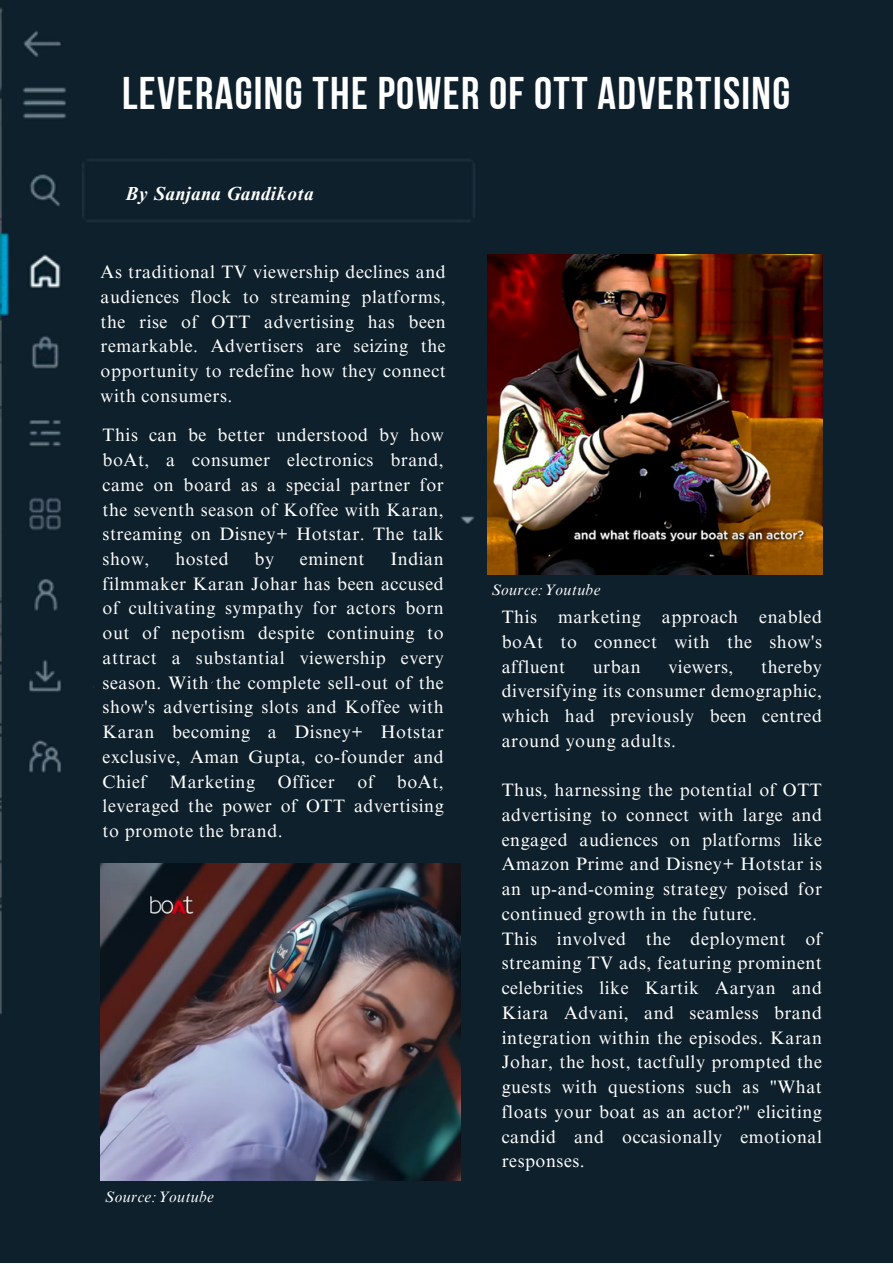
<style>
.page{position:relative;width:893px;height:1264px;background:#fff}
.page>*{position:absolute;margin:0;border:0;box-sizing:border-box;transform-origin:0 0}
.t1{font:45.6px "Bebas Neue Cyrillic";letter-spacing:.03em;color:#fff}
.t2{font:italic 700 18.9px "Times NRMT Pro";letter-spacing:.03em;color:#fff}
.t3{font:18px/24.8px "Times NRMT Pro";letter-spacing:.03em;color:#fff;text-align:justify}
.t4{font:italic 15.45px "Times NRMT Pro";letter-spacing:.03em;color:#fff}
</style>
<div class="page">
<div style="left:0;top:0;width:892px;height:1262px;background:#0e202c"></div>
<div style="left:289px;top:361px;width:31px;height:70px;background:#0e202c"></div>
<div style="left:73px;top:246px;width:120px;height:387px;background:#0e202c"></div>
<div style="left:114px;top:651px;width:103px;height:161px;background:#0e202c"></div>
<img style="left:101px;top:863px;width:359px;height:317px">
<img style="left:487px;top:255px;width:335px;height:319px">
<p class="t1" style="left:122px;top:74px;width:669px">LEVERAGING THE POWER OF OTT ADVERTISING</p>
<p class="t2" style="left:125px;top:186px;width:190px">By Sanjana Gandikota</p>
<p class="t3" style="left:101px;top:262px;width:346px">As traditional TV viewership declines and audiences flock to streaming platforms, the rise of OTT advertising has been remarkable. Advertisers are seizing the opportunity to redefine how they connect with consumers.</p>
<p class="t3" style="left:103px;top:425px;width:342px">This can be better understood by how boAt, a consumer electronics brand, came on board as a special partner for the seventh season of Koffee with Karan, streaming on Disney+ Hotstar. The talk show,</p>
<p class="t3" style="left:103px;top:548px;width:342px;text-indent:288px">Indian filmmaker Karan Johar has been accused of cultivating sympathy for actors born out of nepotism despite continuing to attract a substantial viewership every season. With the complete sell-out of the show's advertising slots and Koffee with Karan becoming a Disney+ Hotstar exclusive, Aman Gupta, co-founder and Chief</p>
<p class="t3" style="left:175px;top:548px;width:55px">hosted</p>
<p class="t3" style="left:254px;top:548px;width:21px">by</p>
<p class="t3" style="left:300px;top:548px;width:66px">eminent</p>
<p class="t3" style="left:169px;top:771px;width:87px">Marketing</p>
<p class="t3" style="left:278px;top:771px;width:58px">Officer</p>
<p class="t3" style="left:357px;top:771px;width:18px">of</p>
<p class="t3" style="left:103px;top:771px;width:342px;text-indent:294px">boAt, leveraged the power of OTT advertising to promote the brand.</p>
<p class="t4" style="left:105px;top:1190px;width:111px">Source:Youtube</p>
<p class="t4" style="left:491px;top:583px;width:111px">Source:Youtube</p>
<p class="t3" style="left:501px;top:606px;width:321px">This marketing approach enabled boAt to connect with the show's affluent</p>
<p class="t3" style="left:592px;top:656px;width:49px">urban</p>
<p class="t3" style="left:668px;top:656px;width:67px">viewers,</p>
<p class="t3" style="left:501px;top:656px;width:321px;text-indent:259px">thereby diversifying its consumer demographic, which had previously been centred around young adults.</p>
<p class="t3" style="left:501px;top:780px;width:321px">Thus, harnessing the potential of OTT advertising to connect with large and engaged audiences on platforms like Amazon Prime and Disney+ Hotstar is an up-and-coming strategy poised for continued growth in the future.</p>
<p class="t3" style="left:501px;top:928px;width:321px">This involved the deployment of streaming TV ads, featuring prominent celebrities like Kartik Aaryan and Kiara Advani, and seamless brand integration within the episodes. Karan Johar, the host, tactfully prompted the guests with questions such as "What floats your boat as an actor?" eliciting candid and occasionally emotional responses.</p>
</div>
